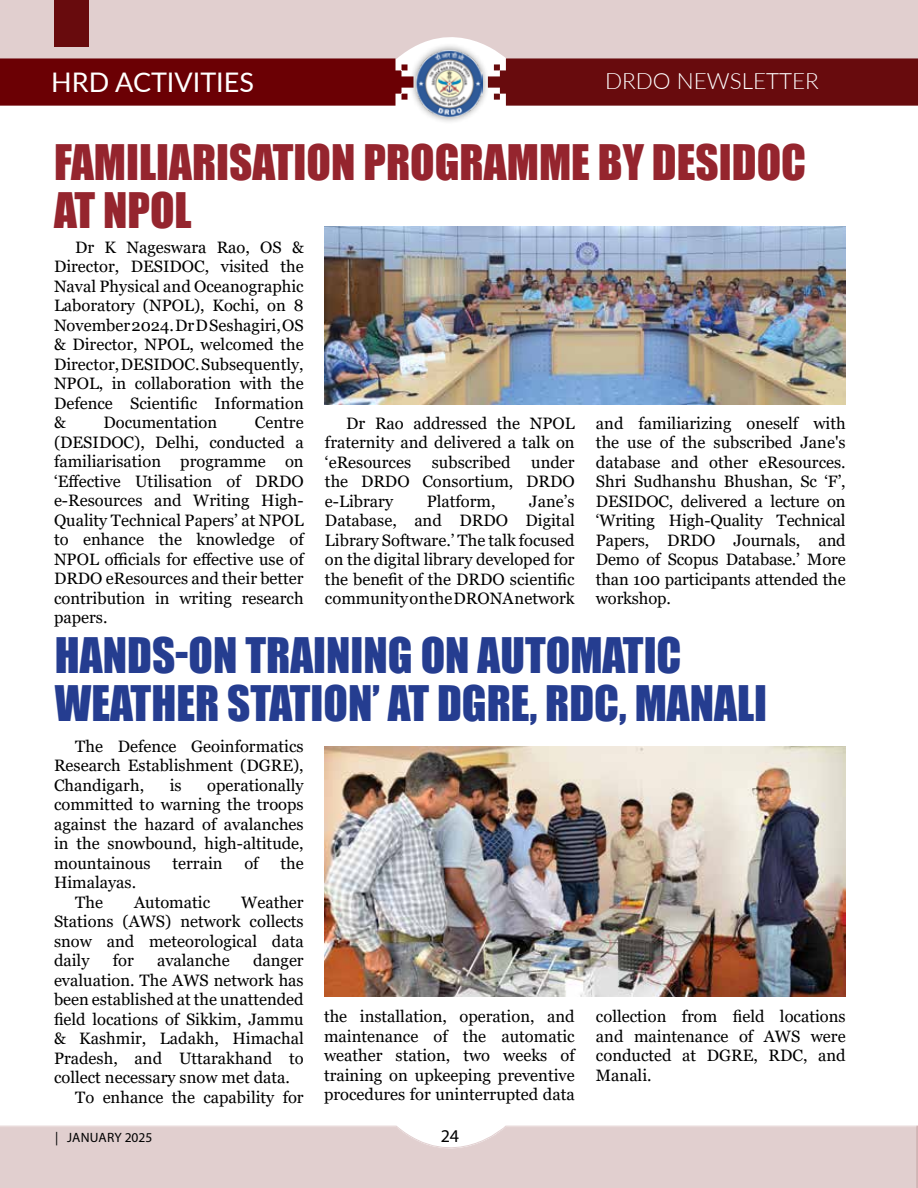
<style>
.page{position:relative;width:918px;height:1188px;background:#fff}
.page>*{position:absolute;margin:0;border:0;box-sizing:border-box;transform-origin:0 0}
.t1{font:45px/48px "Impact";color:#253d90}
.t2{font:45px/48px "Impact";color:#95252e}
.t3{font:27px "Lato";color:#fff}
.t4{font:300 22.5px "Lato";color:#fff}
.t5{font:18px "Myriad Pro";color:#000}
.t6{font:16.5px/19.5px "Georgia";color:#000;text-align:justify}
.t7{font:13.5px "Myriad Pro";letter-spacing:.01em;color:#000}
</style>
<div class="page">
<div style="left:0;top:59px;width:409px;height:47px;background:#6b0004"></div>
<div style="left:491px;top:59px;width:427px;height:47px;background:#680b0d"></div>
<div style="left:0;top:0;width:918px;height:59px;background:#e1cfcf"></div>
<svg style="left:0;top:1125px;width:916px;height:2px;background:#f0e7e7"></svg>
<div style="left:0;top:1127px;width:916px;height:61px;background:#e1cfcf"></div>
<svg style="left:916px;top:1125px;width:2px;height:63px"></svg>
<div style="left:409px;top:43px;width:82px;height:82px;background:#000;opacity:.5"></div>
<img style="left:417px;top:51px;width:66px;height:66px">
<div style="left:55px;top:0;width:34px;height:46px;background:#680b0d"></div>
<img style="left:325px;top:227px;width:521px;height:177px">
<img style="left:325px;top:747px;width:521px;height:249px">
<h2 class="t3" style="left:51px;top:63px;width:204px">HRD ACTIVITIES</h2>
<h3 class="t4" style="left:605px;top:65px;width:215px">DRDO NEWSLETTER</h3>
<h1 class="t2" style="left:54px;top:137px;width:754px">FAMILIARISATION PROGRAMME BY DESIDOC<br>AT NPOL</h1>
<p class="t6" style="left:54px;top:238px;width:251px;text-indent:21px">Dr K Nageswara Rao, OS &amp; Director, DESIDOC, visited the Naval Physical and Oceanographic Laboratory (NPOL), Kochi, on 8<br>November 2024. Dr D Seshagiri, OS &amp; Director, NPOL, welcomed the Director, DESIDOC. Subsequently, NPOL, in collaboration with the Defence Scientific Information &amp;</p>
<p class="t6" style="left:104px;top:413px;width:115px">Documentation</p>
<p class="t6" style="left:54px;top:413px;width:251px;text-indent:201px">Centre (DESIDOC), Delhi, conducted a familiarisation programme on ‘Effective Utilisation of DRDO e-Resources and Writing High-Quality Technical Papers’ at NPOL to enhance the knowledge of NPOL officials for effective use of DRDO eResources and their better contribution in writing research papers.</p>
<p class="t6" style="left:325px;top:414px;width:251px;text-indent:21px">Dr Rao addressed the NPOL fraternity and delivered a talk on ‘eResources</p>
<p class="t6" style="left:325px;top:453px;width:251px;text-indent:206px">under the DRDO Consortium, DRDO e-Library</p>
<p class="t6" style="left:432px;top:453px;width:80px">subscribed</p>
<p class="t6" style="left:427px;top:492px;width:70px">Platform,</p>
<p class="t6" style="left:325px;top:492px;width:251px;text-indent:204px">Jane’s Database, and DRDO Digital Library Software.’ The talk focused on the digital library developed for the benefit of the DRDO scientific community on the DRONA network</p>
<p class="t6" style="left:596px;top:414px;width:251px">and familiarizing oneself with the use of the subscribed Jane's database and other eResources.<br>Shri Sudhanshu Bhushan, Sc ‘F’, DESIDOC, delivered a lecture on ‘Writing High-Quality Technical Papers, DRDO Journals, and Demo of Scopus Database.’ More than 100 participants attended the workshop.</p>
<h1 class="t1" style="left:55px;top:630px;width:714px">HANDS-ON TRAINING ON AUTOMATIC<br>WEATHER STATION’ AT DGRE, RDC, MANALI</h1>
<p class="t6" style="left:54px;top:737px;width:251px;text-indent:21px">The Defence Geoinformatics Research Establishment (DGRE), Chandigarh,</p>
<p class="t6" style="left:54px;top:776px;width:251px;text-indent:153px">operationally committed to warning the troops against the hazard of avalanches in the snowbound, high-altitude, mountainous</p>
<p class="t6" style="left:170px;top:776px;width:13px">is</p>
<p class="t6" style="left:173px;top:854px;width:52px">terrain</p>
<p class="t6" style="left:244px;top:854px;width:16px">of</p>
<p class="t6" style="left:280px;top:854px;width:25px">the</p>
<p class="t6" style="left:75px;top:873px;width:62px;text-indent:-21px">Himalayas.<br>The</p>
<p class="t6" style="left:54px;top:893px;width:251px;text-indent:187px">Weather Stations (AWS) network collects snow and meteorological data daily</p>
<p class="t6" style="left:134px;top:893px;width:78px">Automatic</p>
<p class="t6" style="left:113px;top:951px;width:23px">for</p>
<p class="t6" style="left:157px;top:951px;width:74px">avalanche</p>
<p class="t6" style="left:253px;top:951px;width:52px">danger</p>
<p class="t6" style="left:54px;top:971px;width:251px">evaluation. The AWS network has</p>
<p class="t6" style="left:54px;top:990px;width:251px">been established at the unattended</p>
<p class="t6" style="left:54px;top:1010px;width:251px">field locations of Sikkim, Jammu</p>
<p class="t6" style="left:54px;top:1029px;width:251px">&amp; Kashmir, Ladakh, Himachal</p>
<p class="t6" style="left:54px;top:1049px;width:251px">Pradesh, and Uttarakhand to</p>
<p class="t6" style="left:54px;top:1068px;width:237px">collect necessary snow met data.</p>
<p class="t6" style="left:75px;top:1088px;width:230px">To enhance the capability for</p>
<p class="t6" style="left:324px;top:1007px;width:252px">the installation, operation, and maintenance of the automatic weather station, two weeks of training on upkeeping preventive procedures for uninterrupted data</p>
<p class="t6" style="left:596px;top:1007px;width:251px">collection from field locations and maintenance of AWS were conducted at DGRE, RDC, and Manali.</p>
<p class="t7" style="left:55px;top:1129px;width:99px">| JANUARY 2025</p>
<p class="t5" style="left:441px;top:1125px;width:20px">24</p>
</div>
